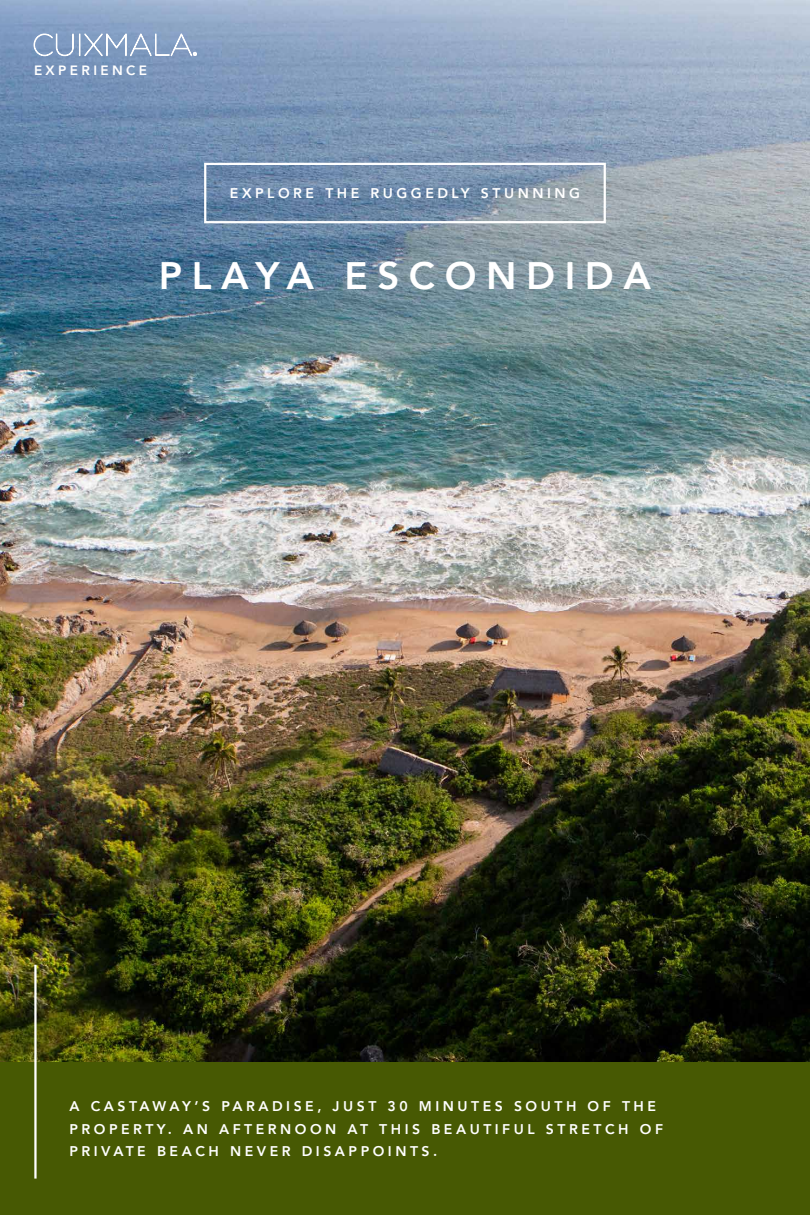
<style>
.page{position:relative;width:810px;height:1215px;background:#fff}
.page>*{position:absolute;margin:0;border:0;box-sizing:border-box;transform-origin:0 0}
.t1{font:800 38.25px "Avenir";letter-spacing:.25em;color:#fff}
.t2{font:800 13.95px/22.5px "Avenir";letter-spacing:.25em;color:#fff}
.t3{font:800 13.5px "Avenir";letter-spacing:.25em;color:#fff}
</style>
<div class="page">
<div style="left:0;top:1029px;width:810px;height:186px;background:#475903"></div>
<img style="left:0;top:0;width:810px;height:1062px">
<div style="left:204px;top:163px;width:402px;height:60px;border:2px solid #fff"></div>
<svg style="left:33px;top:32px;width:164px;height:26px;background:#94abca"></svg>
<hr style="left:34px;top:965px;width:3px;height:214px;background:#fff">
<p class="t3" style="left:34px;top:59px;width:115px">EXPERIENCE</p>
<p class="t2" style="left:230px;top:182px;width:352px">EXPLORE THE RUGGEDLY STUNNING</p>
<h1 class="t1" style="left:159px;top:246px;width:494px">PLAYA ESCONDIDA</h1>
<p class="t2" style="left:69px;top:1095px;width:595px">A CASTAWAY’S PARADISE, JUST 30 MINUTES SOUTH OF THE<br>PROPERTY. AN AFTERNOON AT THIS BEAUTIFUL STRETCH OF<br>PRIVATE BEACH NEVER DISAPPOINTS.</p>
</div>
